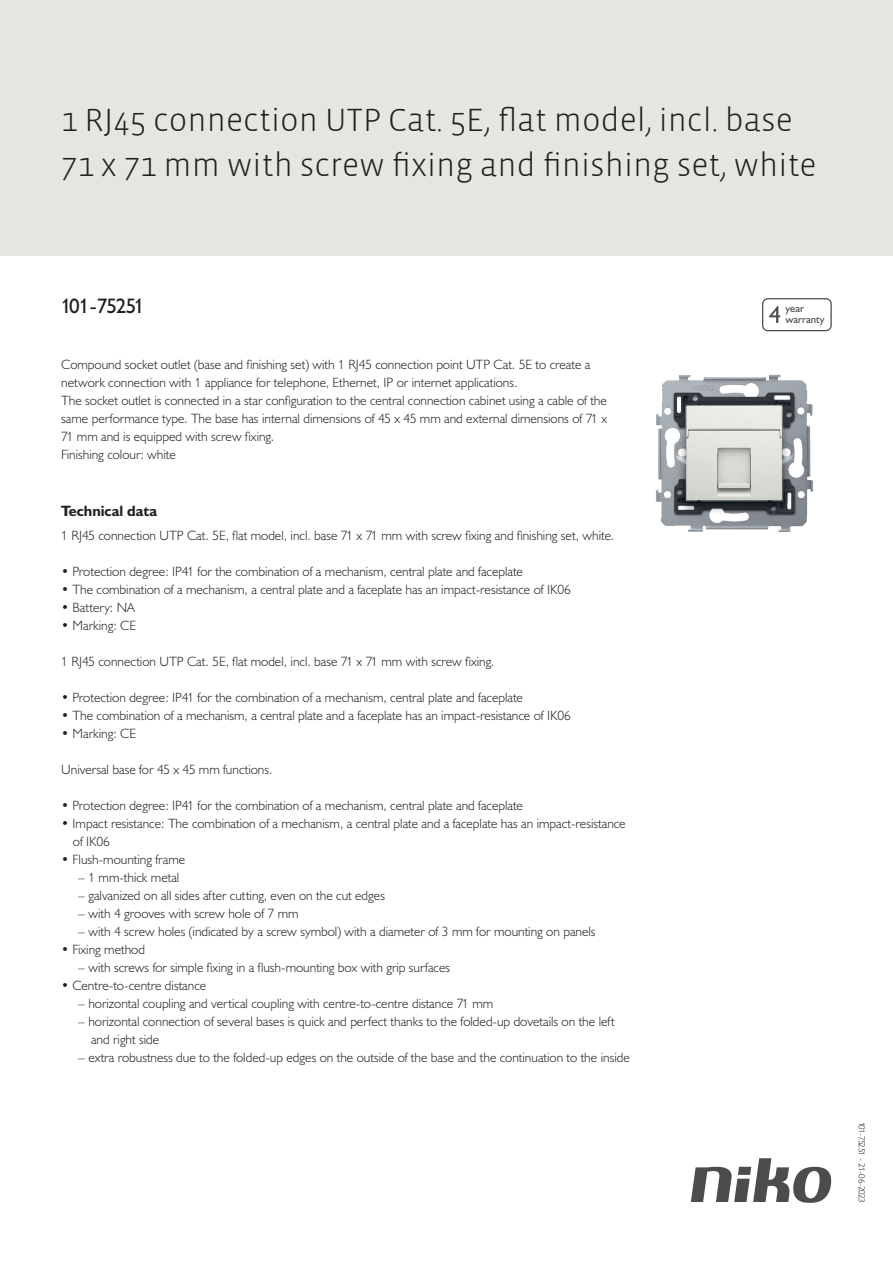
<style>
.page{position:relative;width:893px;height:1263px;background:#fff}
.page>*{position:absolute;margin:0;border:0;box-sizing:border-box;transform-origin:0 0}
.Title_datasheets{font:300 33px/45px "Vista Sans";color:#231f20}
.Article_number{font:21px "Humanist 521 BT";letter-spacing:-.05em;color:#231f20}
.Titles_parts{font:700 15px "Humanist 521 BT";color:#231f20}
.USP_Bullets{font:300 13.5px/18px "Humanist 521 BT";color:#231f20}
.USP_Bullets_level_2{font:300 13.5px/18px "Humanist 521 BT";color:#231f20}
.Platte_tekst_CAB{font:300 13.5px/18px "Humanist 521 BT";color:#231f20}
.t1{font:10.8px/10.8px "Humanist 521 BT";color:#4b4c4d}
.Revision{font:300 9px "Humanist 521 BT";letter-spacing:-.07em;color:#231f20}
</style>
<div class="page">
<svg style="left:691px;top:1158px;width:141px;height:45px"></svg>
<div style="left:0;top:0;width:893px;height:255px;background:#e6e6e0"></div>
<svg style="left:762px;top:298px;width:70px;height:33px"></svg>
<img style="left:655px;top:374px;width:158px;height:158px">
<p class="Title_datasheets" style="left:61px;top:98px;width:757px">1 RJ45 connection UTP Cat. 5E, flat model, incl. base<br>71 x 71 mm with screw fixing and finishing set, white</p>
<p class="Article_number" style="left:61px;top:293px;width:85px">101-75251</p>
<p class="Platte_tekst_CAB" style="left:61px;top:355px;width:547px">Compound socket outlet (base and finishing set) with 1 RJ45 connection point UTP Cat. 5E to create a network connection with 1 appliance for telephone, Ethernet, IP or internet applications.<br>The socket outlet is connected in a star configuration to the central connection cabinet using a cable of the same performance type. The base has internal dimensions of 45 x 45 mm and external dimensions of 71 x 71 mm and is equipped with screw fixing.<br>Finishing colour: white</p>
<p class="Titles_parts" style="left:61px;top:501px;width:98px">Technical data</p>
<p class="Platte_tekst_CAB" style="left:61px;top:526px;width:554px">1 RJ45 connection UTP Cat. 5E, flat model, incl. base 71 x 71 mm with screw fixing and finishing set, white.</p>
<p class="USP_Bullets" style="left:61px;top:562px;width:463px">• Protection degree: IP41 for the combination of a mechanism, central plate and faceplate</p>
<p class="USP_Bullets" style="left:61px;top:580px;width:511px">• The combination of a mechanism, a central plate and a faceplate has an impact-resistance of IK06</p>
<p class="USP_Bullets" style="left:61px;top:598px;width:75px">• Battery: NA</p>
<p class="USP_Bullets" style="left:61px;top:616px;width:76px">• Marking: CE</p>
<p class="USP_Bullets" style="left:61px;top:652px;width:435px">1 RJ45 connection UTP Cat. 5E, flat model, incl. base 71 x 71 mm with screw fixing.</p>
<p class="USP_Bullets" style="left:61px;top:688px;width:463px">• Protection degree: IP41 for the combination of a mechanism, central plate and faceplate</p>
<p class="USP_Bullets" style="left:61px;top:706px;width:511px">• The combination of a mechanism, a central plate and a faceplate has an impact-resistance of IK06</p>
<p class="USP_Bullets" style="left:61px;top:724px;width:76px">• Marking: CE</p>
<p class="USP_Bullets" style="left:61px;top:760px;width:213px">Universal base for 45 x 45 mm functions.</p>
<p class="USP_Bullets" style="left:61px;top:796px;width:463px">• Protection degree: IP41 for the combination of a mechanism, central plate and faceplate</p>
<p class="USP_Bullets" style="left:73px;top:814px;width:554px;text-indent:-12px">• Impact resistance: The combination of a mechanism, a central plate and a faceplate has an impact-resistance of IK06</p>
<p class="USP_Bullets" style="left:61px;top:850px;width:125px">• Flush-mounting frame</p>
<p class="USP_Bullets_level_2" style="left:78px;top:868px;width:103px">– 1 mm-thick metal</p>
<p class="USP_Bullets_level_2" style="left:78px;top:886px;width:308px">– galvanized on all sides after cutting, even on the cut edges</p>
<p class="USP_Bullets_level_2" style="left:78px;top:904px;width:222px">– with 4 grooves with screw hole of 7 mm</p>
<p class="USP_Bullets_level_2" style="left:78px;top:922px;width:519px">– with 4 screw holes (indicated by a screw symbol) with a diameter of 3 mm for mounting on panels</p>
<p class="USP_Bullets" style="left:61px;top:940px;width:85px">• Fixing method</p>
<p class="USP_Bullets_level_2" style="left:78px;top:958px;width:373px">– with screws for simple fixing in a flush-mounting box with grip surfaces</p>
<p class="USP_Bullets" style="left:61px;top:976px;width:147px">• Centre-to-centre distance</p>
<p class="USP_Bullets_level_2" style="left:78px;top:994px;width:416px">– horizontal coupling and vertical coupling with centre-to-centre distance 71 mm</p>
<p class="USP_Bullets_level_2" style="left:91px;top:1012px;width:525px;text-indent:-13px">– horizontal connection of several bases is quick and perfect thanks to the folded-up dovetails on the left and right side</p>
<p class="USP_Bullets_level_2" style="left:78px;top:1048px;width:553px">– extra robustness due to the folded-up edges on the outside of the base and the continuation to the inside</p>
<p class="t1" style="left:785px;top:303px;width:41px">year warranty</p>
<p class="Revision" style="left:868px;top:1121px;width:83px;rotate:90deg">101-75251 - 21-06-2023</p>
</div>
